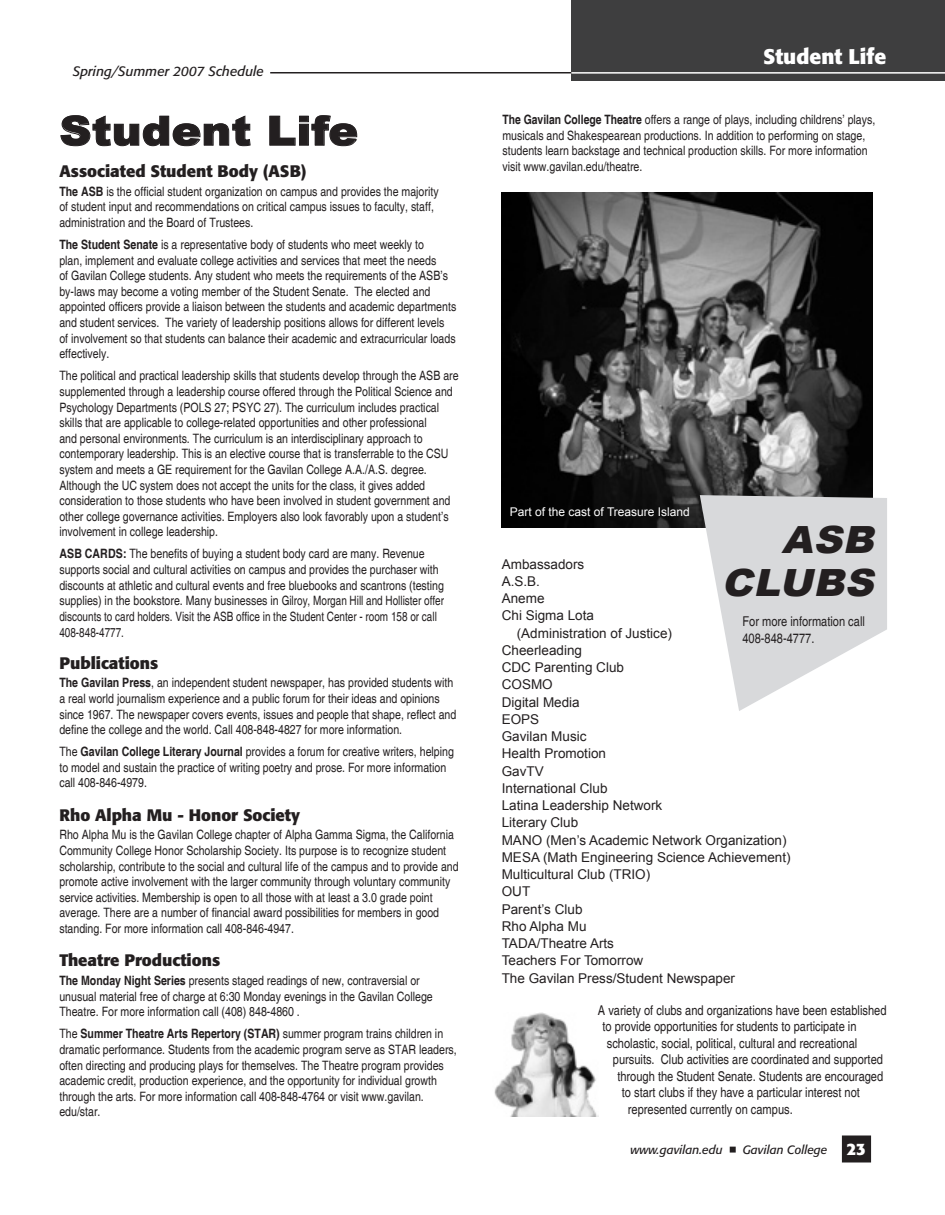
<style>
.page{position:relative;width:945px;height:1215px;background:#fff}
.page>*{position:absolute;margin:0;border:0;box-sizing:border-box;transform-origin:0 0}
.t1{font:900 40.5px "Arial";letter-spacing:.005em;color:#231f20;scale:1.1 1}
.t2{font:italic 900 37.5px/42.6px "Arial";color:#231f20;text-align:right;scale:1.07 1}
.t3{font:700 21px "Formata";color:#fff}
.t4{font:700 16.5px "Formata";color:#231f20}
.t5{font:13.5px "Arial";color:#231f20}
.t6{font:condensed 13.5px/16.5px "Helvetica";color:#231f20}
.t7{font:italic 13.5px "Formata";color:#231f20}
.t8{font:condensed 12.9px/15.6px "Helvetica";color:#231f20}
.t9{font:700 condensed 12.9px "Helvetica";color:#231f20}
.t10{font:italic 12px "Formata";color:#231f20}
.t11{font:12px "Arial";color:#fff}
.s1{font-weight:700}
.s2{font-weight:700;font-style:normal;font-size:16.5px;color:#fff}
</style>
<div class="page">
<div style="left:843px;top:1137px;width:27px;height:24px;background:#231f20"></div>
<div style="left:842px;top:1136px;width:29px;height:26px;border:3px solid #231f20"></div>
<svg style="left:730px;top:1147px;width:6px;height:6px"></svg>
<hr style="left:270px;top:72px;width:675px;height:1px;background:#231f20">
<div style="left:571px;top:0;width:374px;height:81px;background:#3e3e3f"></div>
<hr style="left:571px;top:72px;width:374px;height:2px;background:#fff">
<svg style="left:60px;top:115px;width:191px;height:31px"></svg>
<svg style="left:269px;top:115px;width:89px;height:31px"></svg>
<img style="left:494px;top:1013px;width:104px;height:104px">
<img style="left:501px;top:192px;width:371px;height:335px">
<svg style="left:700px;top:495px;width:187px;height:216px"></svg>
<p class="t7" style="left:73px;top:63px;width:193px">Spring/Summer 2007 Schedule</p>
<p class="t1" style="left:59px;top:101px;width:273px">Student Life</p>
<p class="t4" style="left:59px;top:161px;width:249px">Associated Student Body (ASB)</p>
<p class="t8" style="left:59px;top:184px;width:381px"><span class="s1">The ASB</span> is the official student organization on campus and provides the majority of student input and recommendations on critical campus issues to faculty, staff, administration and the Board of Trustees.</p>
<p class="t8" style="left:59px;top:237px;width:398px"><span class="s1">The Student Senate</span> is a representative body of students who meet weekly to<br>plan, implement and evaluate college activities and services that meet the needs<br>of Gavilan College students. Any student who meets the requirements of the ASB’s by-laws may become a voting member of the Student Senate. The elected and appointed officers provide a liaison between the students and academic departments and student services. The variety of leadership positions allows for different levels of involvement so that students can balance their academic and extracurricular loads effectively.</p>
<p class="t8" style="left:59px;top:368px;width:401px">The political and practical leadership skills that students develop through the ASB are supplemented through a leadership course offered through the Political Science and Psychology Departments (POLS 27; PSYC 27). The curriculum includes practical skills that are applicable to college-related opportunities and other professional<br>and personal environments. The curriculum is an interdisciplinary approach to contemporary leadership. This is an elective course that is transferrable to the CSU system and meets a GE requirement for the Gavilan College A.A./A.S. degree.<br>Although the UC system does not accept the units for the class, it gives added consideration to those students who have been involved in student government and other college governance activities. Employers also look favorably upon a student’s involvement in college leadership.</p>
<p class="t9" style="left:59px;top:546px;width:42px">ASB Cards</p>
<p class="t8" style="left:59px;top:546px;width:386px;text-indent:64px"><span class="s1">:</span> The benefits of buying a student body card are many. Revenue supports social and cultural activities on campus and provides the purchaser with discounts at athletic and cultural events and free bluebooks and scantrons (testing supplies) in the bookstore. Many businesses in Gilroy, Morgan Hill and Hollister offer discounts to card holders. Visit the ASB office in the Student Center - room 158 or call 408-848-4777.</p>
<p class="t4" style="left:59px;top:652px;width:101px">Publications</p>
<p class="t8" style="left:59px;top:675px;width:398px"><span class="s1">The Gavilan Press</span>, an independent student newspaper, has provided students with a real world journalism experience and a public forum for their ideas and opinions since 1967. The newspaper covers events, issues and people that shape, reflect and define the college and the world. Call 408-848-4827 for more information.</p>
<p class="t8" style="left:59px;top:744px;width:396px">The <span class="s1">Gavilan College Literary Journal</span> provides a forum for creative writers, helping to model and sustain the practice of writing poetry and prose. For more information call 408-846-4979.</p>
<p class="t4" style="left:59px;top:804px;width:242px">Rho Alpha Mu - Honor Society</p>
<p class="t8" style="left:59px;top:827px;width:401px">Rho Alpha Mu is the Gavilan College chapter of Alpha Gamma Sigma, the California Community College Honor Scholarship Society. Its purpose is to recognize student scholarship, contribute to the social and cultural life of the campus and to provide and promote active involvement with the larger community through voluntary community service activities. Membership is open to all those with at least a 3.0 grade point average. There are a number of financial award possibilities for members in good standing. For more information call 408-846-4947.</p>
<p class="t4" style="left:59px;top:950px;width:162px">Theatre Productions</p>
<p class="t8" style="left:59px;top:973px;width:375px"><span class="s1">The Monday Night Series</span> presents staged readings of new, contraversial or unusual material free of charge at 6:30 Monday evenings in the Gavilan College<br>Theatre. For more information call (408) 848-4860 .</p>
<p class="t8" style="left:59px;top:1026px;width:399px">The <span class="s1">Summer Theatre Arts Repertory (STAR)</span> summer program trains children in dramatic performance. Students from the academic program serve as STAR leaders, often directing and producing plays for themselves. The Theatre program provides academic credit, production experience, and the opportunity for individual growth through the arts. For more information call 408-848-4764 or visit www.gavilan. edu/star.</p>
<p class="t3" style="left:763px;top:44px;width:124px">Student Life</p>
<p class="t8" style="left:502px;top:112px;width:374px"><span class="s1">The Gavilan College Theatre</span> offers a range of plays, including childrens’ plays, musicals and Shakespearean productions. In addition to performing on stage, students learn backstage and technical production skills. For more information visit www.gavilan.edu/theatre.</p>
<p class="t11" style="left:510px;top:504px;width:182px">Part of the cast of Treasure Island</p>
<p class="t2" style="left:721px;top:517px;width:154px">ASB<br>CLUBS</p>
<p class="t6" style="left:742px;top:613px;width:124px">For more information call<br>408-848-4777.</p>
<p class="t5" style="left:502px;top:555px;width:84px">Ambassadors</p>
<p class="t5" style="left:502px;top:572px;width:40px">A.S.B.</p>
<p class="t5" style="left:502px;top:589px;width:44px">Aneme</p>
<p class="t5" style="left:502px;top:607px;width:94px">Chi Sigma Lota</p>
<p class="t5" style="left:517px;top:624px;width:157px">(Administration of Justice)</p>
<p class="t5" style="left:502px;top:641px;width:82px">Cheerleading</p>
<p class="t5" style="left:502px;top:658px;width:124px">CDC Parenting Club</p>
<p class="t5" style="left:502px;top:676px;width:53px">COSMO</p>
<p class="t5" style="left:502px;top:693px;width:80px">Digital Media</p>
<p class="t5" style="left:502px;top:710px;width:39px">EOPS</p>
<p class="t5" style="left:502px;top:727px;width:86px">Gavilan Music</p>
<p class="t5" style="left:502px;top:745px;width:106px">Health Promotion</p>
<p class="t5" style="left:502px;top:762px;width:44px">GavTV</p>
<p class="t5" style="left:502px;top:779px;width:107px">International Club</p>
<p class="t5" style="left:502px;top:796px;width:162px">Latina Leadership Network</p>
<p class="t5" style="left:502px;top:814px;width:78px">Literary Club</p>
<p class="t5" style="left:502px;top:831px;width:286px">MANO (Men’s Academic Network Organization)</p>
<p class="t5" style="left:502px;top:848px;width:290px">MESA (Math Engineering Science Achievement)</p>
<p class="t5" style="left:502px;top:865px;width:150px">Multicultural Club (TRIO)</p>
<p class="t5" style="left:502px;top:883px;width:30px">OUT</p>
<p class="t5" style="left:502px;top:900px;width:82px">Parent’s Club</p>
<p class="t5" style="left:502px;top:917px;width:86px">Rho Alpha Mu</p>
<p class="t5" style="left:502px;top:934px;width:114px">TADA/Theatre Arts</p>
<p class="t5" style="left:502px;top:952px;width:143px">Teachers For Tomorrow</p>
<p class="t5" style="left:502px;top:969px;width:235px">The Gavilan Press/Student Newspaper</p>
<p class="t6" style="left:598px;top:1002px;width:290px">A variety of clubs and organizations have been established</p>
<p class="t6" style="left:602px;top:1018px;width:256px">to provide opportunities for students to participate in</p>
<p class="t6" style="left:607px;top:1035px;width:252px">scholastic, social, political, cultural and recreational</p>
<p class="t6" style="left:613px;top:1051px;width:272px">pursuits. Club activities are coordinated and supported</p>
<p class="t6" style="left:617px;top:1068px;width:267px">through the Student Senate. Students are encouraged</p>
<p class="t6" style="left:622px;top:1084px;width:240px">to start clubs if they have a particular interest not</p>
<p class="t6" style="left:628px;top:1101px;width:166px">represented currently on campus.</p>
<p class="t10" style="left:630px;top:1143px;width:94px">www.gavilan.edu</p>
<p class="t10" style="left:743px;top:1143px;width:125px">Gavilan College <span class="s2">23</span></p>
</div>
